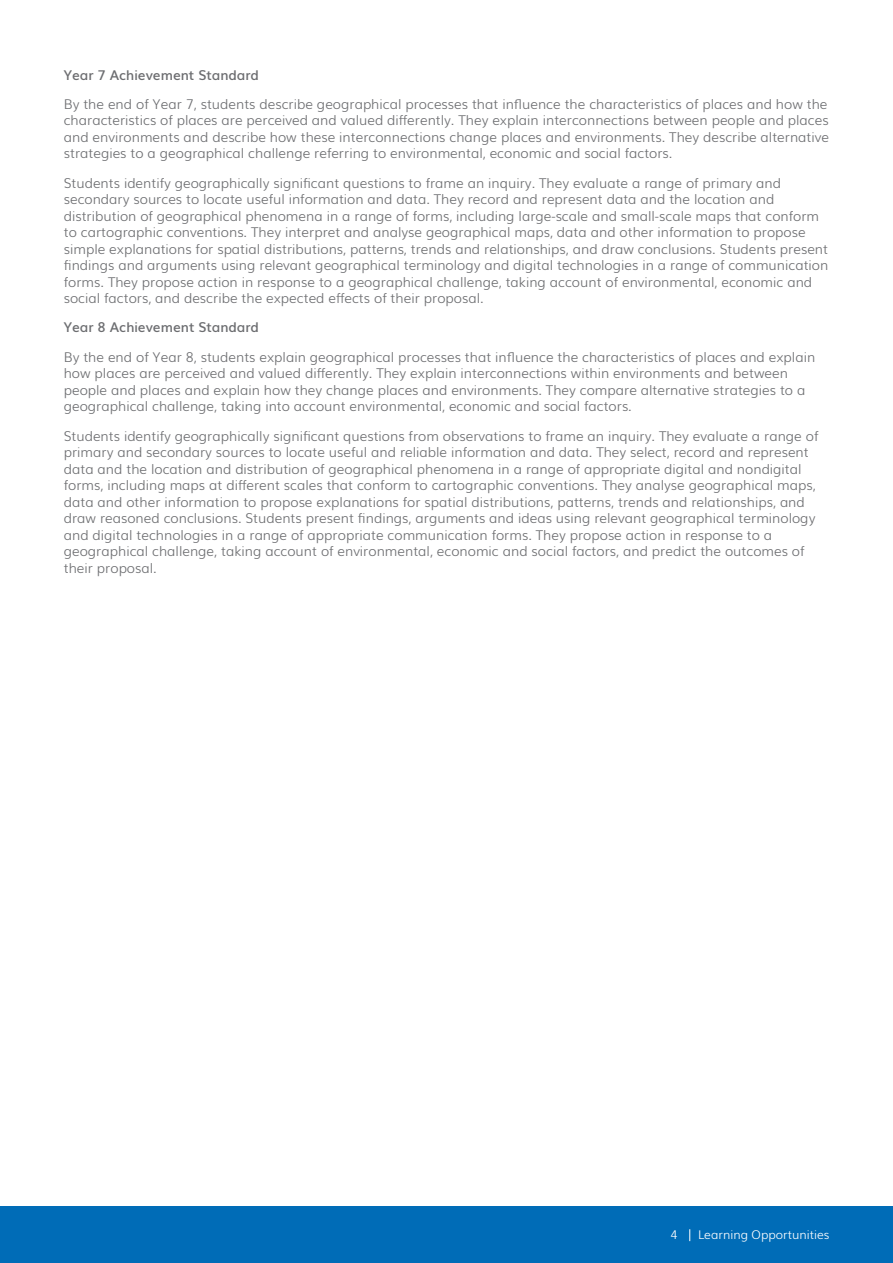
<style>
.page{position:relative;width:893px;height:1263px;background:#fff}
.page>*{position:absolute;margin:0;border:0;box-sizing:border-box;transform-origin:0 0}
.Body{font:300 13.5px/16.5px "Muli";color:#6c6d70}
.Body-2{font:600 13.5px "Muli";color:#6c6d70}
.t1{font:300 12px "Muli";color:#fff}
</style>
<div class="page">
<div style="left:0;top:1207px;width:893px;height:56px;background:#006cb7"></div>
<svg style="left:689px;top:1229px;width:1px;height:12px"></svg>
<p class="Body-2" style="left:64px;top:64px;width:197px">Year 7 Achievement Standard</p>
<p class="Body" style="left:64px;top:95px;width:767px;text-align:justify">By the end of Year 7, students describe geographical processes that influence the characteristics of places and how the characteristics of places are perceived and valued differently. They explain interconnections between people and places and environments and describe how these interconnections change places and environments. They describe alternative strategies to a geographical challenge referring to environmental, economic and social factors.</p>
<p class="Body" style="left:64px;top:174px;width:766px">Students identify geographically significant questions to frame an inquiry. They evaluate a range of primary and secondary sources to locate useful information and data. They record and represent data and the location and distribution of geographical phenomena in a range of forms, including large-scale and small-scale maps that conform to cartographic conventions. They interpret and analyse geographical maps, data and other information to propose simple explanations for spatial distributions, patterns, trends and relationships, and draw conclusions. Students present findings and arguments using relevant geographical terminology and digital technologies in a range of communication forms. They propose action in response to a geographical challenge, taking account of environmental, economic and social factors, and describe the expected effects of their proposal.</p>
<p class="Body-2" style="left:64px;top:317px;width:197px">Year 8 Achievement Standard</p>
<p class="Body" style="left:64px;top:348px;width:753px">By the end of Year 8, students explain geographical processes that influence the characteristics of places and explain how places are perceived and valued differently. They explain interconnections within environments and between people and places and explain how they change places and environments. They compare alternative strategies to a geographical challenge, taking into account environmental, economic and social factors.</p>
<p class="Body" style="left:64px;top:426px;width:756px">Students identify geographically significant questions from observations to frame an inquiry. They evaluate a range of primary and secondary sources to locate useful and reliable information and data. They select, record and represent data and the location and distribution of geographical phenomena in a range of appropriate digital and nondigital forms, including maps at different scales that conform to cartographic conventions. They analyse geographical maps, data and other information to propose explanations for spatial distributions, patterns, trends and relationships, and draw reasoned conclusions. Students present findings, arguments and ideas using relevant geographical terminology and digital technologies in a range of appropriate communication forms. They propose action in response to a geographical challenge, taking account of environmental, economic and social factors, and predict the outcomes of their proposal.</p>
<p class="t1" style="left:670px;top:1225px;width:9px">4</p>
<p class="t1" style="left:698px;top:1225px;width:133px">Learning Opportunities</p>
</div>
